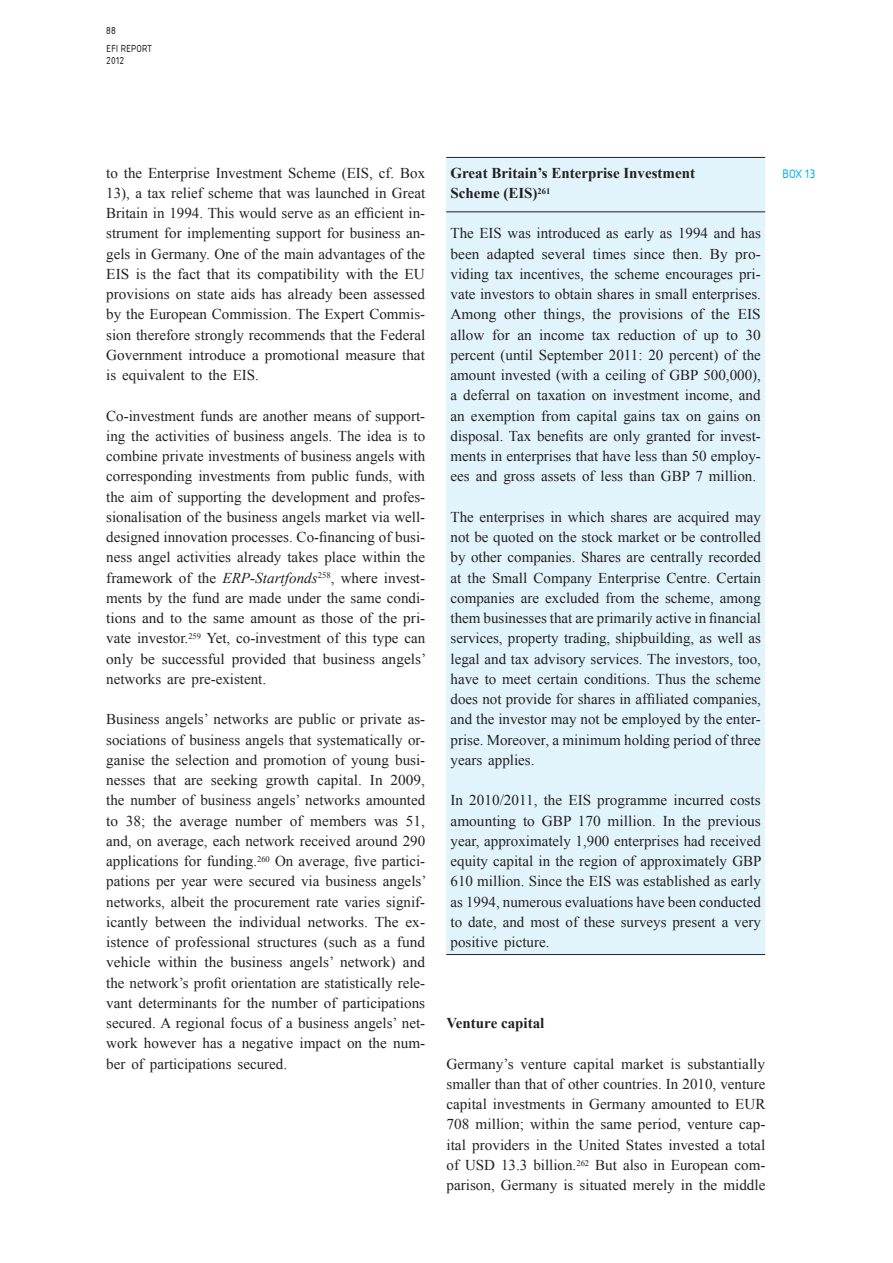
<style>
.page{position:relative;width:893px;height:1263px;background:#fff}
.page>*{position:absolute;margin:0;border:0;box-sizing:border-box;transform-origin:0 0}
.Fließtext_Times_10{font:15px/20.2px "Times New Roman";color:#231f20;text-align:justify}
.fliestext_box{font:15px/20.2px "Times New Roman";color:#231f20;text-align:justify}
.headline_box{font:700 15px "Times New Roman";color:#231f20}
.Überschrift_Times_10{font:700 15px "Times New Roman";color:#231f20}
.marginalie_tabelle{font:12.75px "Isonorm Com";color:#00aeef}
.t1{font:10.5px/11.2px "Isonorm Com";color:#231f20}
.s1{font-style:italic}
</style>
<div class="page">
<div style="left:446px;top:157px;width:319px;height:797px;background:#e1f4fc"></div>
<hr style="left:446px;top:157px;width:319px;height:1px;background:#231f20">
<hr style="left:446px;top:212px;width:319px;height:1px;background:#231f20">
<hr style="left:446px;top:954px;width:319px;height:1px;background:#231f20">
<p class="t1" style="left:106px;top:25px;width:11px">88</p>
<p class="t1" style="left:106px;top:43px;width:47px">EFI REPORT<br>2012</p>
<p class="Fließtext_Times_10" style="left:106px;top:162px;width:320px">to the Enterprise Investment Scheme (EIS, cf. Box 13), a tax relief scheme that was launched in Great Britain in 1994. This would serve as an efficient in&shy;strument for implementing support for business an&shy;gels in Germany. One of the main advantages of the EIS is the fact that its compatibility with the EU provisions on state aids has already been assessed by the European Commission. The Expert Commis&shy;sion therefore strongly recommends that the Federal Government introduce a promotional measure that is equivalent to the EIS.</p>
<p class="Fließtext_Times_10" style="left:106px;top:405px;width:321px">Co-investment funds are another means of support&shy;ing the activities of business angels. The idea is to combine private investments of business angels with corresponding investments from public funds, with the aim of supporting the development and profes&shy;sionalisation of the business angels market via well&shy;designed innovation processes. Co-financing of busi&shy;ness angel activities already takes place within the framework of the <span class="s1">ERP-Startfonds</span><sup>258</sup>, where invest&shy;ments by the fund are made under the same condi&shy;tions and to the same amount as those of the pri&shy;vate investor.<sup>259</sup> Yet, co-investment of this type can only be successful provided that business angels’ networks are pre-existent.</p>
<p class="Fließtext_Times_10" style="left:106px;top:709px;width:322px">Business angels’ networks are public or private as&shy;sociations of business angels that systematically or&shy;ganise the selection and promotion of young busi&shy;nesses that are seeking growth capital. In 2009, the number of business angels’ networks amounted to 38; the average number of members was 51, and, on average, each network received around 290 applications for funding.<sup>260</sup> On average, five partici&shy;pations per year were secured via business angels’ networks, albeit the procurement rate varies signif&shy;icantly between the individual networks. The ex&shy;istence of professional structures (such as a fund vehicle within the business angels’ network) and the network’s profit orientation are statistically rele&shy;vant determinants for the number of participations secured. A regional focus of a business angels’ net&shy;work however has a negative impact on the num&shy;ber of participations secured.</p>
<p class="headline_box" style="left:451px;top:162px;width:246px">Great Britain’s Enterprise Investment</p>
<p class="marginalie_tabelle" style="left:782px;top:166px;width:35px">BOX 13</p>
<p class="headline_box" style="left:451px;top:182px;width:101px">Scheme (EIS)<sup>261</sup></p>
<p class="fliestext_box" style="left:451px;top:223px;width:312px">The EIS was introduced as early as 1994 and has been adapted several times since then. By pro&shy;viding tax incentives, the scheme encourages pri&shy;vate investors to obtain shares in small enterprises.<br>Among other things, the provisions of the EIS allow for an income tax reduction of up to 30 percent (until September 2011: 20 percent) of the amount invested (with a ceiling of GBP 500,000), a deferral on taxation on investment income, and an exemption from capital gains tax on gains on disposal. Tax benefits are only granted for invest&shy;ments in enterprises that have less than 50 employ&shy;ees and gross assets of less than GBP 7 million.</p>
<p class="fliestext_box" style="left:451px;top:506px;width:312px">The enterprises in which shares are acquired may not be quoted on the stock market or be controlled by other companies. Shares are centrally recorded at the Small Company Enterprise Centre. Certain companies are excluded from the scheme, among them businesses that are primarily active in financial services, property trading, shipbuilding, as well as legal and tax advisory services. The investors, too, have to meet certain conditions. Thus the scheme does not provide for shares in affiliated companies, and the investor may not be employed by the enter&shy;prise. Moreover, a minimum holding period of three years applies.</p>
<p class="fliestext_box" style="left:451px;top:790px;width:312px">In 2010/2011, the EIS programme incurred costs amounting to GBP 170 million. In the previous year, approximately 1,900 enterprises had received equity capital in the region of approximately GBP 610 million. Since the EIS was established as early as 1994, numerous evaluations have been conducted to date, and most of these surveys present a very positive picture.</p>
<p class="Überschrift_Times_10" style="left:446px;top:1013px;width:99px">Venture capital</p>
<p class="Fließtext_Times_10" style="left:446px;top:1053px;width:320px">Germany’s venture capital market is substantially smaller than that of other countries. In 2010, venture capital investments in Germany amounted to EUR 708 million; within the same period, venture cap&shy;ital providers in the United States invested a total of USD 13.3 billion.<sup>262</sup> But also in European com&shy;parison, Germany is situated merely in the middle</p>
</div>
